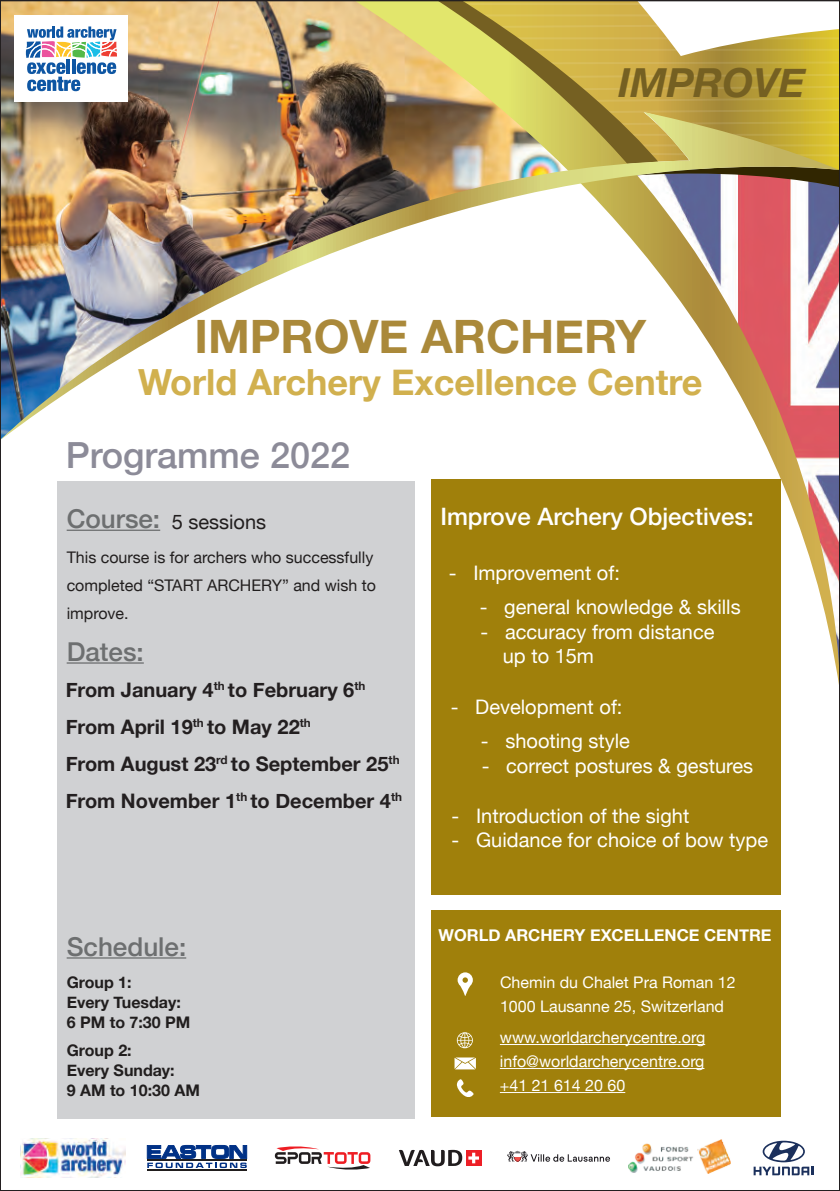
<style>
.page{position:relative;width:840px;height:1191px;background:#fff}
.page>*{position:absolute;margin:0;border:0;box-sizing:border-box;transform-origin:0 0}
.t1{font:700 46px "Helvetica Neue";color:#aa893a}
.t2{font:italic 700 40px "Helvetica Neue";color:#756022}
.t3{font:700 36px "Helvetica Neue";color:#d1b04e}
.t4{font:500 36px "Helvetica Neue";color:#8c8b98}
.t5{font:500 26px "Helvetica Neue";color:#6d6f70}
.t6{font:500 24px "Helvetica Neue";color:#fff}
.t7{font:20px/24px "Helvetica Neue";color:#fff}
.t8{font:700 20px/37px "Helvetica Neue";color:#231f20}
.t9{font:20px "Helvetica Neue";color:#211e1e}
.t10{font:700 16.4px "Helvetica Neue";color:#fff}
.t11{font:16px/24px "Helvetica Neue";color:#fff}
.t12{font:16px/28px "Helvetica Neue";color:#211e1e}
.t13{font:700 16px/20px "Helvetica Neue";color:#211e1e}
</style>
<div class="page">
<img style="left:20px;top:1138px;width:105px;height:39px">
<svg style="left:399px;top:1149px;width:63px;height:17px"></svg>
<div style="left:465px;top:1150px;width:16px;height:16px;background:#ed1f26"></div>
<svg style="left:468px;top:1152px;width:10px;height:11px"></svg>
<svg style="left:753px;top:1140px;width:59px;height:35px"></svg>
<svg style="left:147px;top:1144px;width:100px;height:24px"></svg>
<hr style="left:147px;top:1169px;width:99px;height:1px;background:#211e1e">
<svg style="left:275px;top:1146px;width:95px;height:24px"></svg>
<img style="left:3px;top:3px;width:350px;height:109px">
<svg style="left:353px;top:3px;width:483px;height:689px"></svg>
<img style="left:3px;top:112px;width:833px;height:328px">
<div style="left:15px;top:15px;width:113px;height:87px;background:#fff"></div>
<svg style="left:26px;top:26px;width:91px;height:65px"></svg>
<div style="left:57px;top:481px;width:357px;height:637px;background:#d0d1d3"></div>
<hr style="left:67px;top:529px;width:93px;height:2px;background:#6d6f70">
<hr style="left:67px;top:662px;width:77px;height:1px;background:#6d6f70">
<hr style="left:67px;top:957px;width:119px;height:1px;background:#6d6f70">
<div style="left:430px;top:480px;width:350px;height:415px;background:#a0800b"></div>
<div style="left:431px;top:910px;width:349px;height:207px;background:#a0800b"></div>
<hr style="left:499px;top:1044px;width:205px;height:1px;background:#fff">
<hr style="left:499px;top:1068px;width:205px;height:1px;background:#fff">
<hr style="left:499px;top:1092px;width:126px;height:1px;background:#fff">
<svg style="left:456px;top:1079px;width:17px;height:18px"></svg>
<svg style="left:457px;top:972px;width:15px;height:24px"></svg>
<svg style="left:454px;top:1057px;width:21px;height:12px"></svg>
<svg style="left:456px;top:1032px;width:16px;height:16px"></svg>
<svg style="left:507px;top:1150px;width:102px;height:11px"></svg>
<img style="left:628px;top:1139px;width:101px;height:34px">
<h2 class="t2" style="left:618px;top:52px;width:188px">IMPROVE</h2>
<h1 class="t1" style="left:194px;top:300px;width:453px">IMPROVE ARCHERY</h1>
<h3 class="t3" style="left:138px;top:354px;width:565px">World Archery Excellence Centre</h3>
<h3 class="t4" style="left:66px;top:426px;width:286px">Programme 2022</h3>
<h3 class="t5" style="left:67px;top:498px;width:95px">Course:</h3>
<p class="t9" style="left:172px;top:507px;width:96px">5 sessions</p>
<p class="t12" style="left:67px;top:544px;width:311px">This course is for archers who successfully completed “START ARCHERY” and wish to improve.</p>
<h3 class="t5" style="left:67px;top:631px;width:79px">Dates:</h3>
<p class="t8" style="left:66px;top:672px;width:338px">From January 4<sup>th</sup> to February 6<sup>th<br></sup>From April 19<sup>th</sup> to May 22<sup>th<br></sup>From August 23<sup>rd</sup> to September 25<sup>th<br></sup>From November 1<sup>th</sup> to December 4<sup>th</sup></p>
<h3 class="t5" style="left:67px;top:926px;width:121px">Schedule:</h3>
<p class="t13" style="left:67px;top:972px;width:125px">Group 1:<br>Every Tuesday:<br>6 PM to 7:30 PM</p>
<p class="t13" style="left:67px;top:1040px;width:135px">Group 2:<br>Every Sunday:<br>9 AM to 10:30 AM</p>
<p class="t6" style="left:440px;top:497px;width:315px">Improve Archery Objectives:</p>
<p class="t7" style="left:448px;top:562px;width:172px">- Improvement of:</p>
<p class="t7" style="left:479px;top:595px;width:262px">- general knowledge &amp; skills</p>
<p class="t7" style="left:502px;top:621px;width:213px;text-indent:-22px">- accuracy from distance up to 15m</p>
<p class="t7" style="left:450px;top:696px;width:173px">- Development of:</p>
<p class="t7" style="left:480px;top:729px;width:150px">- shooting style</p>
<p class="t7" style="left:481px;top:755px;width:273px">- correct postures &amp; gestures</p>
<p class="t7" style="left:451px;top:805px;width:239px">- Introduction of the sight</p>
<p class="t7" style="left:451px;top:829px;width:318px">- Guidance for choice of bow type</p>
<p class="t10" style="left:438px;top:922px;width:334px">WORLD ARCHERY EXCELLENCE CENTRE</p>
<p class="t11" style="left:500px;top:971px;width:237px">Chemin du Chalet Pra Roman 12<br>1000 Lausanne 25, Switzerland</p>
<p class="t11" style="left:499px;top:1026px;width:207px;text-align:justify">www.worldarcherycentre.org info@worldarcherycentre.org +41 21 614 20 60</p>
</div>
